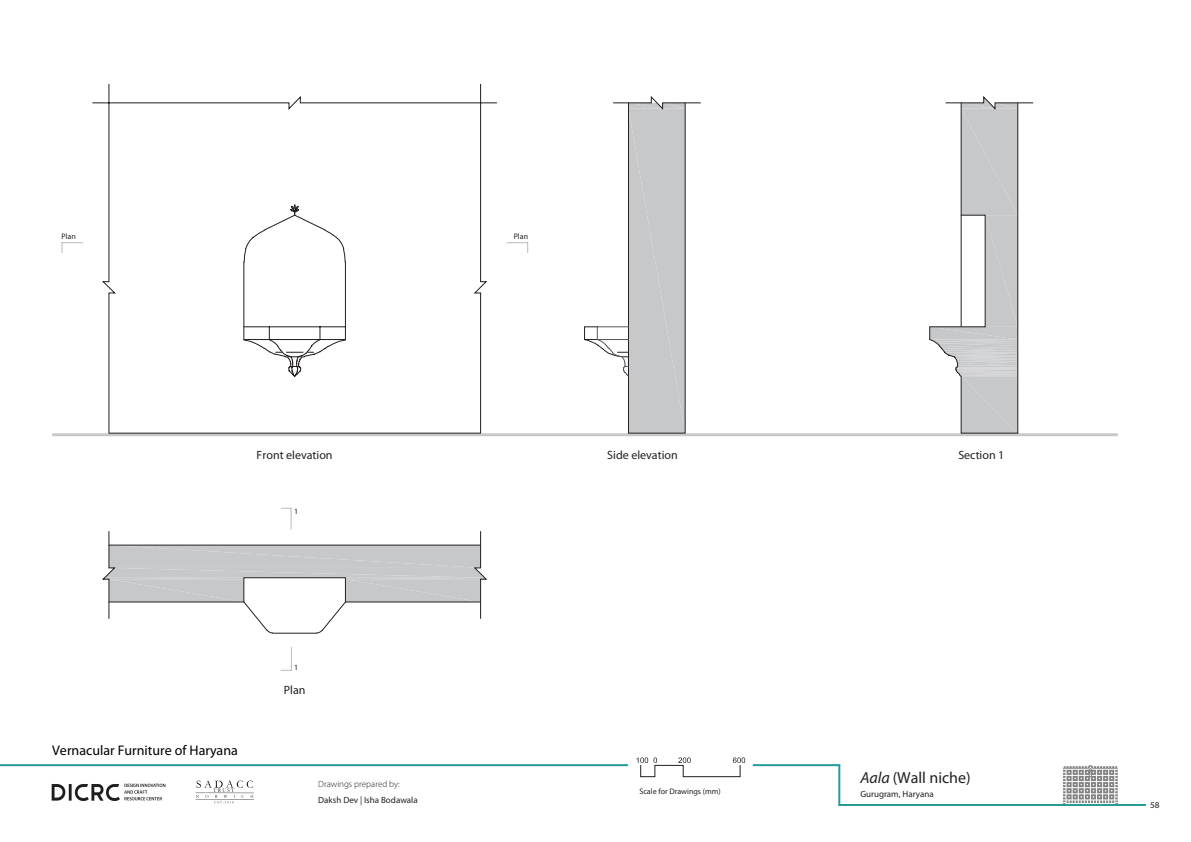
<style>
.page{position:relative;width:1191px;height:842px;background:#fff}
.page>*{position:absolute;margin:0;border:0;box-sizing:border-box;transform-origin:0 0}
.t1{font:16px "Myriad Pro";color:#231f20}
.t2{font:14px "Myriad Pro";color:#000}
.t3{font:12px "Myriad Pro";color:#231f20}
.headings{font:9px "Myriad Pro";color:#231f20}
.t4{font:300 9px "Myriad Pro";color:#231f20}
.t5{font:600 9px "Myriad Pro";color:#505052}
.t6{font:8px "Myriad Pro";color:#231f20}
.s1{font-style:italic}
</style>
<div class="page">
<img style="left:1063px;top:765px;width:55px;height:39px">
<hr style="left:0;top:764px;width:628px;height:2px;background:#249d99">
<hr style="left:752px;top:764px;width:88px;height:2px;background:#249d99">
<hr style="left:838px;top:804px;width:307px;height:2px;background:#249d99">
<hr style="left:838px;top:765px;width:2px;height:40px;background:#249d99">
<img style="left:195px;top:780px;width:59px;height:24px">
<img style="left:51px;top:783px;width:115px;height:18px">
<svg style="left:636px;top:757px;width:109px;height:20px"></svg>
<hr style="left:52px;top:433px;width:1065px;height:3px;background:#c7c8ca">
<hr style="left:273px;top:633px;width:44px;height:1px;background:#231f20">
<svg style="left:281px;top:647px;width:11px;height:24px"></svg>
<svg style="left:103px;top:508px;width:383px;height:125px"></svg>
<svg style="left:92px;top:83px;width:405px;height:351px"></svg>
<svg style="left:244px;top:204px;width:102px;height:173px"></svg>
<svg style="left:929px;top:97px;width:104px;height:336px"></svg>
<svg style="left:584px;top:97px;width:117px;height:336px"></svg>
<svg style="left:61px;top:242px;width:22px;height:11px"></svg>
<svg style="left:506px;top:242px;width:22px;height:11px"></svg>
<p class="t6" style="left:61px;top:232px;width:16px">Plan</p>
<p class="t6" style="left:514px;top:232px;width:16px">Plan</p>
<p class="t3" style="left:257px;top:448px;width:77px">Front elevation</p>
<p class="t3" style="left:607px;top:448px;width:72px">Side elevation</p>
<p class="t3" style="left:958px;top:448px;width:48px">Section 1</p>
<p class="t6" style="left:294px;top:506px;width:6px">1</p>
<p class="t6" style="left:294px;top:663px;width:6px">1</p>
<p class="t2" style="left:52px;top:741px;width:187px">Vernacular Furniture of Haryana</p>
<p class="t3" style="left:284px;top:682px;width:23px">Plan</p>
<p class="t4" style="left:318px;top:779px;width:83px">Drawings prepared by:</p>
<p class="headings" style="left:318px;top:794px;width:101px">Daksh Dev | Isha Bodawala</p>
<p class="t1" style="left:860px;top:768px;width:112px"><span class="s1">Aala</span> (Wall niche)</p>
<p class="t6" style="left:639px;top:786px;width:83px">Scale for Drawings (mm)</p>
<p class="headings" style="left:860px;top:789px;width:75px">Gurugram, Haryana</p>
<p class="t5" style="left:1150px;top:799px;width:11px">58</p>
</div>
